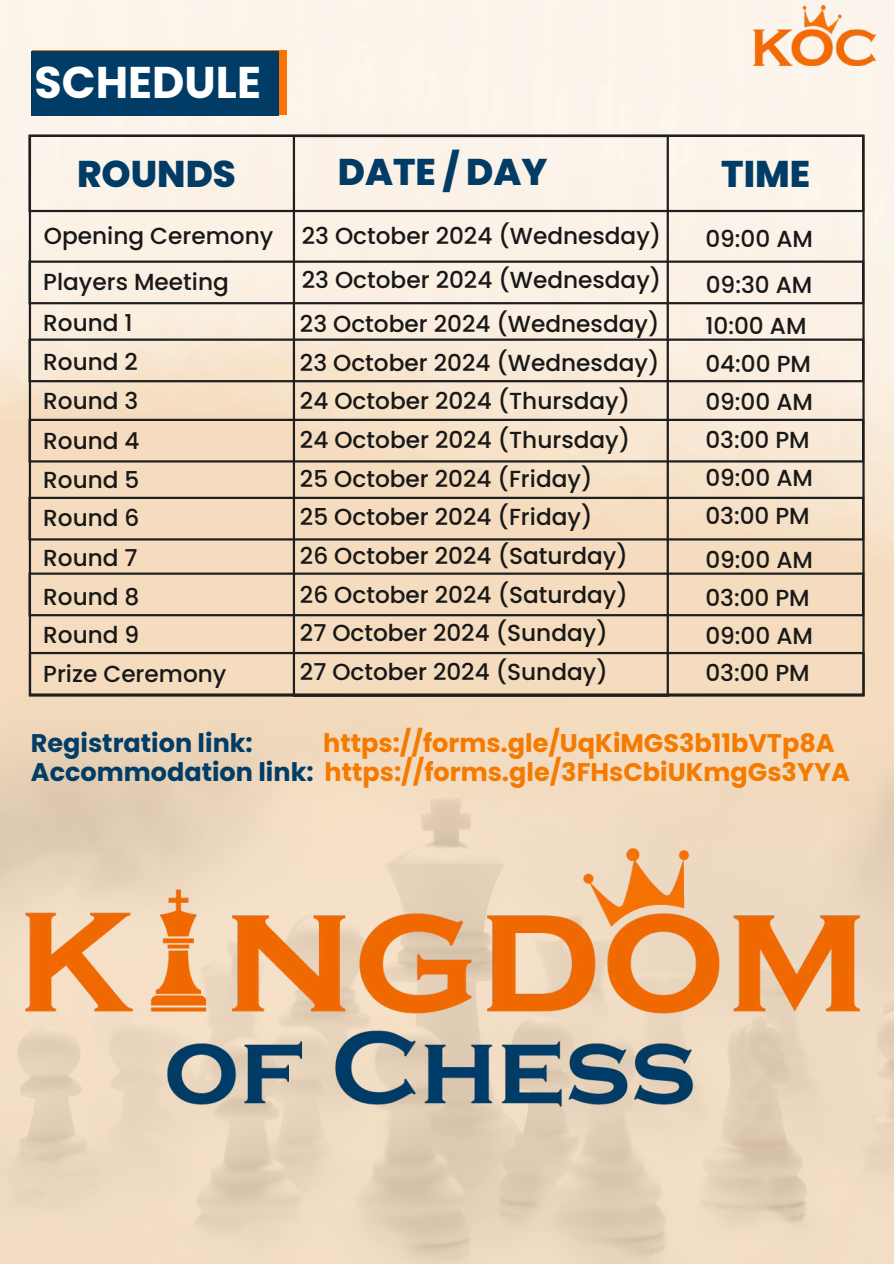
<style>
.page{position:relative;width:894px;height:1264px;background:#fff}
.page>*{position:absolute;margin:0;border:0;box-sizing:border-box;transform-origin:0 0}
.t1{font:700 44.4px "Poppins";color:#fff}
.t2{font:800 37.05px "Poppins";color:#013c67}
.t3{font:700 25.5px/29.2px "Poppins";color:#f57a00}
.t4{font:700 25.5px "Poppins";color:#023d67}
.t5{font:500 23.25px/38.5px "Poppins";color:#181818}
.s1{color:#023d67}
</style>
<div class="page">
<img style="left:0;top:0;width:893px;height:480px">
<div style="left:28px;top:135px;width:836px;height:77px;border:2px solid #1f1f1f"></div>
<div style="left:28px;top:260px;width:836px;height:44px;border:2px solid #1f1f1f"></div>
<div style="left:28px;top:338px;width:836px;height:44px;border:2px solid #1f1f1f"></div>
<div style="left:28px;top:419px;width:836px;height:43px;border:2px solid #1f1f1f"></div>
<img style="left:753px;top:5px;width:122px;height:60px">
<div style="left:32px;top:51px;width:254px;height:64px;background:#f97304"></div>
<div style="left:31px;top:51px;width:247px;height:65px;background:#013c67"></div>
<img style="left:0;top:480px;width:893px;height:783px">
<img style="left:26px;top:848px;width:832px;height:258px">
<h1 class="t1" style="left:35px;top:52px;width:228px">SCHEDULE</h1>
<h2 class="t2" style="left:77px;top:148px;width:160px">ROUNDS</h2>
<p class="t5" style="left:43px;top:212px;width:231px;line-height:46.3px">Opening Ceremony<br>Players Meeting</p>
<p class="t5" style="left:43px;top:304px;width:97px">Round 1<br>Round 2<br>Round 3</p>
<p class="t5" style="left:43px;top:421px;width:98px;text-align:justify">Round 4<br>Round 5<br>Round 6</p>
<p class="t5" style="left:43px;top:538px;width:185px">Round 7<br>Round 8<br>Round 9<br>Prize Ceremony</p>
<h2 class="t2" style="left:338px;top:146px;width:211px">DATE / DAY</h2>
<h2 class="t2" style="left:721px;top:148px;width:90px">TIME</h2>
<p class="t5" style="left:302px;top:214px;width:361px;line-height:44.2px">23 October 2024 (Wednesday)<br>23 October 2024 (Wednesday)</p>
<p class="t5" style="left:300px;top:305px;width:361px">23 October 2024 (Wednesday)<br>23 October 2024 (Wednesday)<br>24 October 2024 (Thursday)<br>24 October 2024 (Thursday)<br>25 October 2024 (Friday)<br>25 October 2024 (Friday)<br>26 October 2024 (Saturday)<br>26 October 2024 (Saturday)<br>27 October 2024 (Sunday)<br>27 October 2024 (Sunday)</p>
<p class="t5" style="left:705px;top:215px;width:109px;line-height:46.3px">09:00 AM<br>09:30 AM</p>
<p class="t5" style="left:705px;top:307px;width:109px;line-height:37.8px">10:00 AM<br>04:00 PM<br>09:00 AM<br>03:00 PM<br>09:00 AM<br>03:00 PM</p>
<p class="t5" style="left:705px;top:540px;width:109px;line-height:37.8px">09:00 AM<br>03:00 PM<br>09:00 AM<br>03:00 PM</p>
<p class="t3" style="left:31px;top:728px;width:820px;text-indent:292px">https://forms.gle/UqKiMGS3b11bVTp8A<br><span class="s1">Accommodation link:</span> https://forms.gle/3FHsCbiUKmgGs3YYA</p>
<p class="t4" style="left:31px;top:725px;width:223px">Registration link:</p>
</div>
